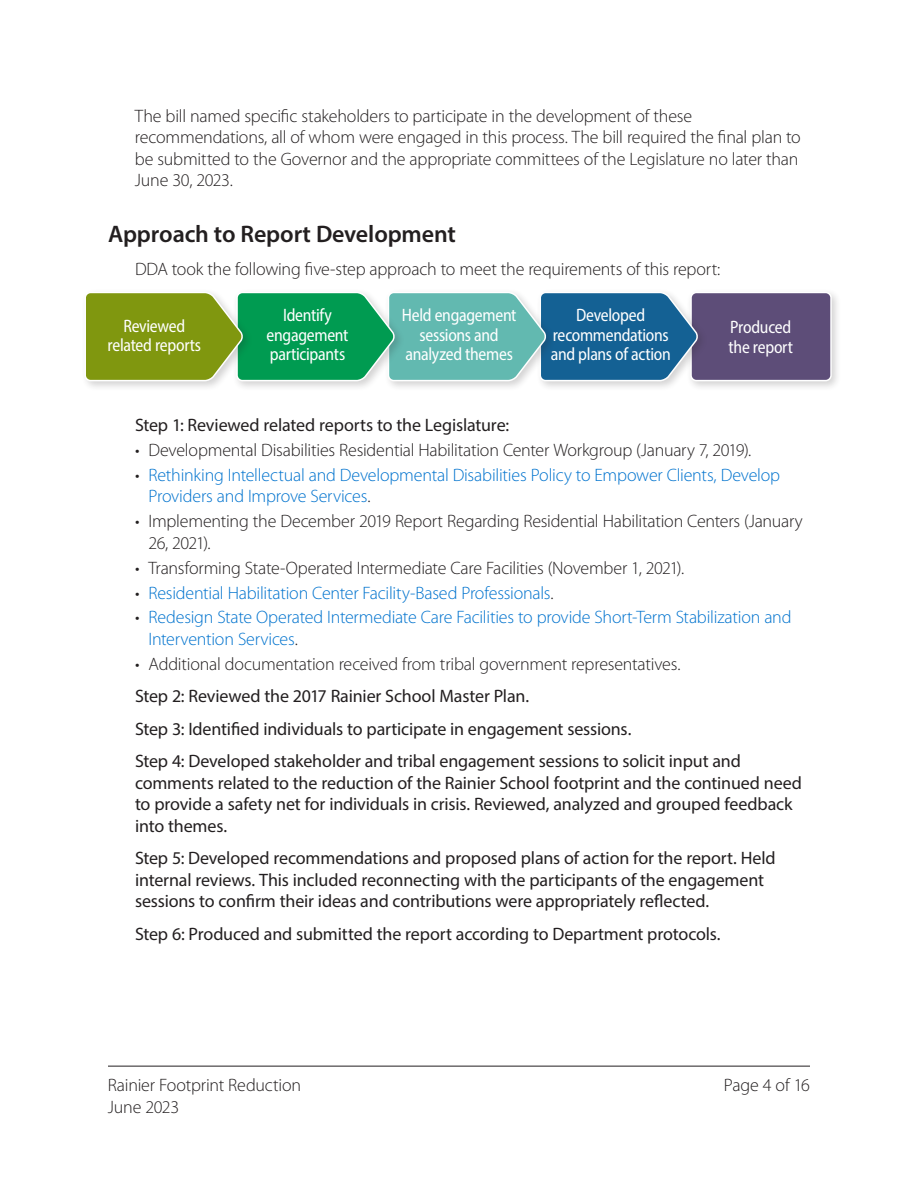
<style>
.page{position:relative;width:918px;height:1188px;background:#fff}
.page>*{position:absolute;margin:0;border:0;box-sizing:border-box;transform-origin:0 0}
.t1{font:600 24px "Myriad Pro";letter-spacing:-.005em;color:#231f20}
.t2{font:18px/21.6px "Myriad Pro";letter-spacing:-.01em;color:#231f20}
.t3{font:300 18px/21.6px "Myriad Pro";letter-spacing:-.015em;color:#231f20}
.t4{font:300 18px/21.6px "Myriad Pro";letter-spacing:-.015em;color:#0073ce}
.t5{font:semi-condensed 18px/19.5px "Myriad Pro";letter-spacing:-.015em;color:#fff;text-align:center;scale:.95 1}
.s1{color:#231f20}
</style>
<div class="page">
<hr style="left:108px;top:1066px;width:702px;height:1px;background:#231f20">
<div style="left:687px;top:288px;width:155px;height:104px;background:#231f20;opacity:.2"></div>
<div style="left:691px;top:292px;width:140px;height:89px;background:#5d4d78;border-radius:5px"></div>
<div style="left:690px;top:292px;width:142px;height:89px;border:2px solid #fff;border-radius:5px"></div>
<div style="left:536px;top:288px;width:172px;height:104px;background:#231f20;opacity:.2"></div>
<div style="left:384px;top:288px;width:172px;height:104px;background:#231f20;opacity:.2"></div>
<div style="left:233px;top:288px;width:172px;height:104px;background:#231f20;opacity:.2"></div>
<div style="left:81px;top:288px;width:172px;height:104px;background:#231f20;opacity:.2"></div>
<svg style="left:84px;top:291px;width:616px;height:91px;background:#559f7c"></svg>
<p class="t3" style="left:135px;top:105px;width:667px">The bill named specific stakeholders to participate in the development of these recommendations, all of whom were engaged in this process. The bill required the final plan to be submitted to the Governor and the appropriate committees of the Legislature no later than June 30, 2023.</p>
<p class="t1" style="left:108px;top:219px;width:350px">Approach to Report Development</p>
<p class="t3" style="left:135px;top:258px;width:587px">DDA took the following five-step approach to meet the requirements of this report:</p>
<p class="t5" style="left:108px;top:316px;width:100px">Reviewed related reports</p>
<p class="t5" style="left:267px;top:305px;width:88px">Identify engagement participants</p>
<p class="t5" style="left:402px;top:305px;width:122px">Held engagement sessions and analyzed themes</p>
<p class="t5" style="left:551px;top:305px;width:128px">Developed recommendations and plans of action</p>
<p class="t5" style="left:729px;top:317px;width:69px;text-align:left">Produced the report</p>
<p class="t2" style="left:135px;top:414px;width:376px">Step 1: Reviewed related reports to the Legislature:</p>
<p class="t3" style="left:135px;top:439px;width:618px">• Developmental Disabilities Residential Habilitation Center Workgroup (January 7, 2019).</p>
<p class="t4" style="left:148px;top:464px;width:633px;text-indent:-14px"><span class="s1">•</span> Rethinking Intellectual and Developmental Disabilities Policy to Empower Clients, Develop<br>Providers and Improve Services<span class="s1">.</span></p>
<p class="t3" style="left:148px;top:511px;width:656px;text-indent:-14px">• Implementing the December 2019 Report Regarding Residential Habilitation Centers (January<br>26, 2021).</p>
<p class="t3" style="left:135px;top:557px;width:551px">• Transforming State-Operated Intermediate Care Facilities (November 1, 2021).</p>
<p class="t4" style="left:135px;top:582px;width:420px"><span class="s1">•</span> Residential Habilitation Center Facility-Based Professionals<span class="s1">.</span></p>
<p class="t4" style="left:148px;top:607px;width:645px;text-indent:-14px"><span class="s1">•</span> Redesign State Operated Intermediate Care Facilities to provide Short-Term Stabilization and<br>Intervention Services<span class="s1">.</span></p>
<p class="t3" style="left:135px;top:653px;width:547px">• Additional documentation received from tribal government representatives.</p>
<p class="t2" style="left:135px;top:685px;width:396px">Step 2: Reviewed the 2017 Rainier School Master Plan.</p>
<p class="t2" style="left:135px;top:717px;width:498px">Step 3: Identified individuals to participate in engagement sessions.</p>
<p class="t2" style="left:135px;top:750px;width:669px">Step 4: Developed stakeholder and tribal engagement sessions to solicit input and comments related to the reduction of the Rainier School footprint and the continued need to provide a safety net for individuals in crisis. Reviewed, analyzed and grouped feedback into themes.</p>
<p class="t2" style="left:135px;top:847px;width:642px">Step 5: Developed recommendations and proposed plans of action for the report. Held internal reviews. This included reconnecting with the participants of the engagement sessions to confirm their ideas and contributions were appropriately reflected.</p>
<p class="t2" style="left:135px;top:923px;width:587px">Step 6: Produced and submitted the report according to Department protocols.</p>
<p class="t3" style="left:108px;top:1075px;width:195px">Rainier Footprint Reduction</p>
<p class="t3" style="left:724px;top:1075px;width:88px">Page 4 of 16</p>
<p class="t3" style="left:108px;top:1096px;width:73px">June 2023</p>
</div>
